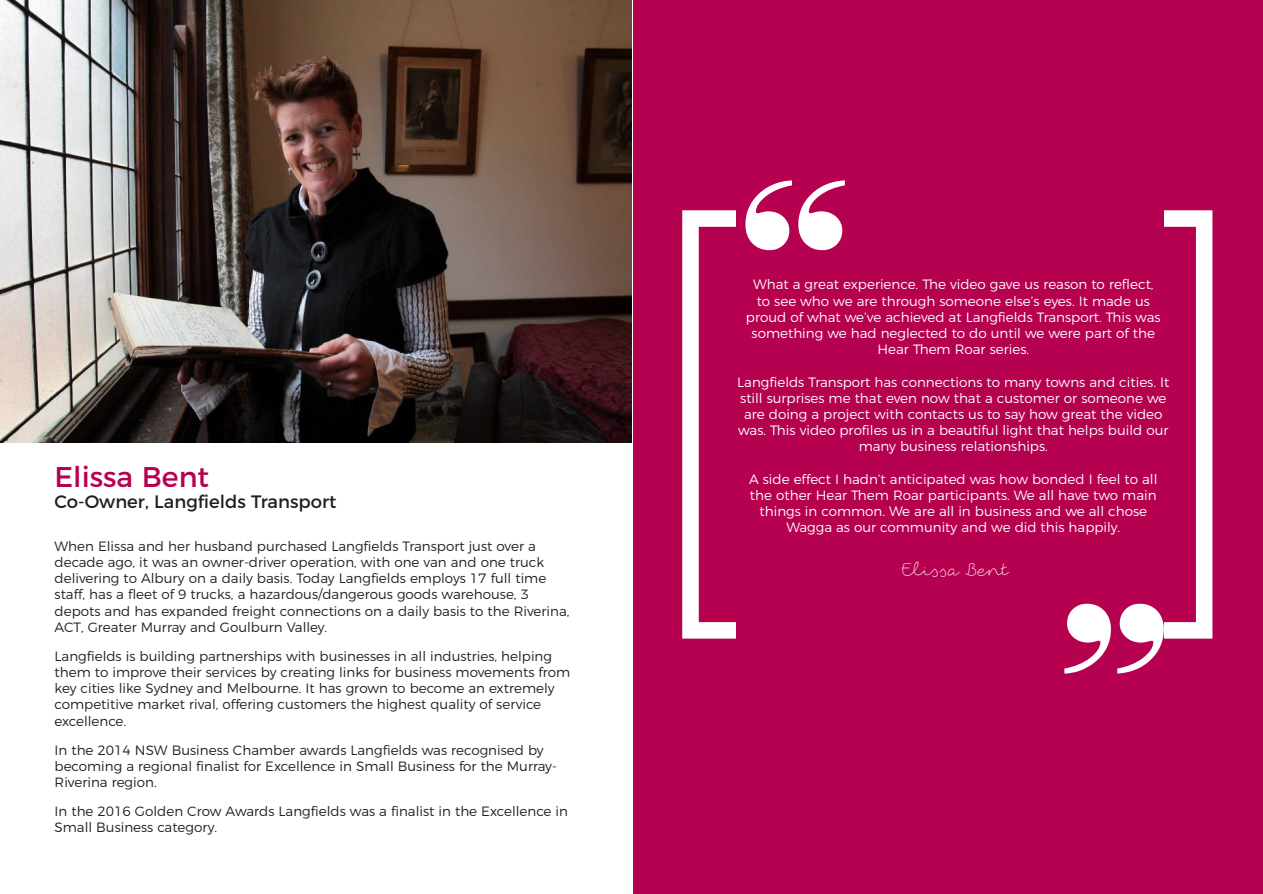
<style>
.page{position:relative;width:1263px;height:894px;background:#fff}
.page>*{position:absolute;margin:0;border:0;box-sizing:border-box;transform-origin:0 0}
.t1{font:28.5px "Montserrat";color:#b60050}
.t2{font:19.5px "foxinthesnow";color:#fff}
.t3{font:18px "Montserrat";color:#231f20}
.t4{font:300 13.5px/16.2px "Montserrat";color:#231f20}
.t5{font:300 13.5px/16.2px "Montserrat";color:#fff;text-align:center}
</style>
<div class="page">
<img style="left:0;top:0;width:631px;height:443px">
<div style="left:634px;top:0;width:629px;height:894px;background:#b60050"></div>
<div style="left:682px;top:210px;width:530px;height:429px;border:16px solid #fff"></div>
<div style="left:736px;top:617px;width:428px;height:43px;background:#b60050"></div>
<svg style="left:1064px;top:604px;width:100px;height:70px"></svg>
<div style="left:736px;top:189px;width:428px;height:43px;background:#b60050"></div>
<svg style="left:745px;top:180px;width:100px;height:70px"></svg>
<p class="t1" style="left:55px;top:454px;width:156px">Elissa Bent</p>
<p class="t3" style="left:55px;top:488px;width:283px">Co-Owner, Langfields Transport</p>
<p class="t4" style="left:55px;top:537px;width:516px">When Elissa and her husband purchased Langfields Transport just over a decade ago, it was an owner-driver operation, with one van and one truck delivering to Albury on a daily basis. Today Langfields employs 17 full time staff, has a fleet of 9 trucks, a hazardous/dangerous goods warehouse, 3 depots and has expanded freight connections on a daily basis to the Riverina, ACT, Greater Murray and Goulburn Valley.</p>
<p class="t4" style="left:55px;top:647px;width:517px">Langfields is building partnerships with businesses in all industries, helping them to improve their services by creating links for business movements from key cities like Sydney and Melbourne. It has grown to become an extremely competitive market rival, offering customers the highest quality of service excellence.</p>
<p class="t4" style="left:55px;top:740px;width:504px">In the 2014 NSW Business Chamber awards Langfields was recognised by becoming a regional finalist for Excellence in Small Business for the Murray-<br>Riverina region.</p>
<p class="t4" style="left:55px;top:802px;width:515px">In the 2016 Golden Crow Awards Langfields was a finalist in the Excellence in<br>Small Business category.</p>
<p class="t5" style="left:746px;top:275px;width:416px">What a great experience. The video gave us reason to reflect, to see who we are through someone else’s eyes. It made us proud of what we’ve achieved at Langfields Transport. This was something we had neglected to do until we were part of the Hear Them Roar series.</p>
<p class="t5" style="left:737px;top:373px;width:434px">Langfields Transport has connections to many towns and cities. It still surprises me that even now that a customer or someone we are doing a project with contacts us to say how great the video was. This video profiles us in a beautiful light that helps build our many business relationships.</p>
<p class="t5" style="left:749px;top:470px;width:410px">A side effect I hadn’t anticipated was how bonded I feel to all the other Hear Them Roar participants. We all have two main things in common. We are all in business and we all chose Wagga as our community and we did this happily.</p>
<p class="t2" style="left:900px;top:559px;width:107px">Elissa Bent</p>
</div>
